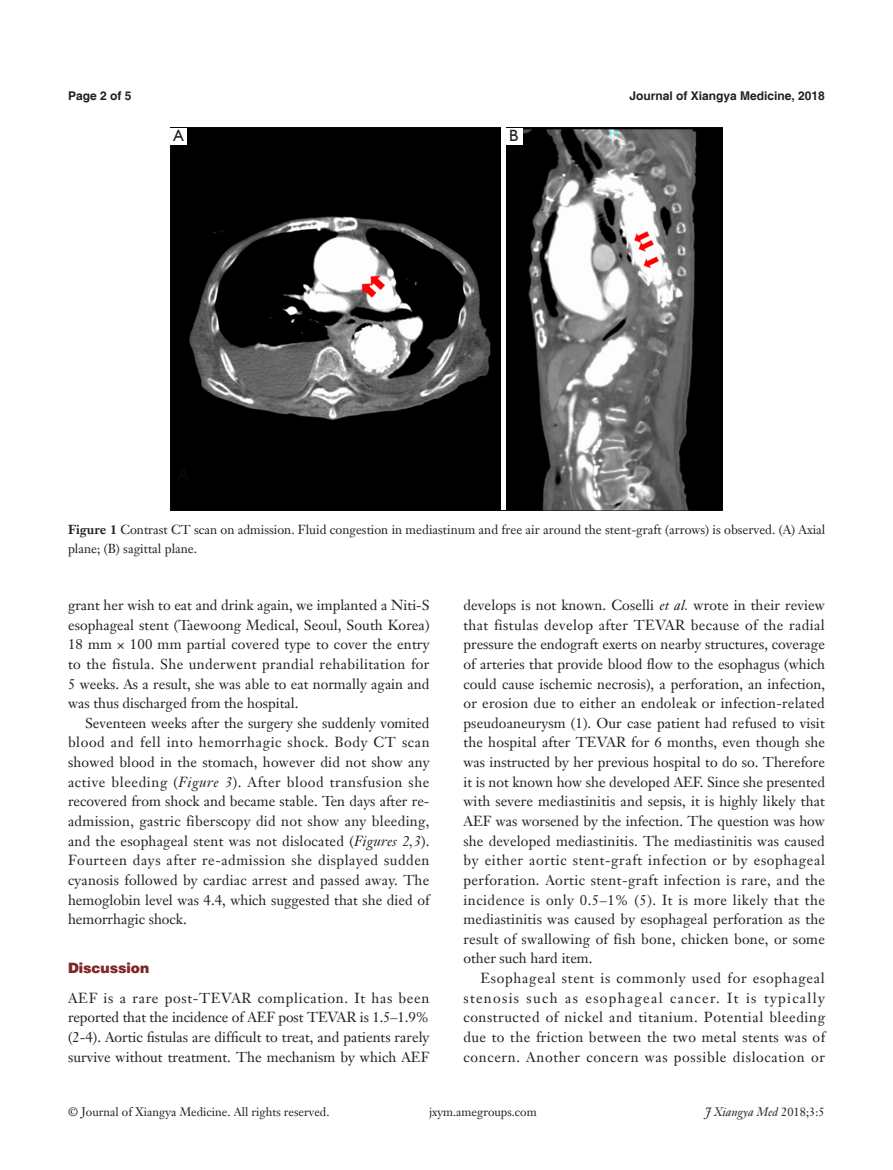
<style>
.page{position:relative;width:893px;height:1170px;background:#fff}
.page>*{position:absolute;margin:0;border:0;box-sizing:border-box;transform-origin:0 0}
.t1{font:16.35px "Humanist 521 BT";color:#231f20}
.t2{font:14.25px/19.6px "Janson Text LT";letter-spacing:.005em;color:#231f20;text-align:justify}
.t3{font:900 14.25px "Helvetica";color:#812627}
.t4{font:12.75px/19.5px "Janson Text LT";color:#231f20}
.t5{font:12px "Janson Text LT";color:#231f20}
.t6{font:700 12px "Helvetica";color:#231f20}
.t7{font:italic 12px "Janson Text LT";color:#231f20}
.s1{font-weight:700}
.s2{font-style:italic}
.s3{font-style:normal}
</style>
<div class="page">
<img style="left:170px;top:128px;width:553px;height:382px">
<div style="left:501px;top:128px;width:5px;height:382px;background:#fff"></div>
<div style="left:170px;top:128px;width:17px;height:16px;background:#fff"></div>
<div style="left:506px;top:128px;width:16px;height:16px;background:#fff"></div>
<p class="t6" style="left:68px;top:88px;width:65px">Page 2 of 5</p>
<p class="t6" style="left:629px;top:88px;width:197px">Journal of Xiangya Medicine, 2018</p>
<p class="t1" style="left:173px;top:126px;width:12px">A</p>
<p class="t1" style="left:509px;top:126px;width:11px">B</p>
<p class="t4" style="left:68px;top:519px;width:759px"><span class="s1">Figure 1</span> Contrast CT scan on admission. Fluid congestion in mediastinum and free air around the stent-graft (arrows) is observed. (A) Axial plane; (B) sagittal plane.</p>
<p class="t2" style="left:68px;top:595px;width:363px">grant her wish to eat and drink again, we implanted a Niti-S esophageal stent (Taewoong Medical, Seoul, South Korea)<br>18 mm × 100 mm partial covered type to cover the entry to the fistula. She underwent prandial rehabilitation for 5 weeks. As a result, she was able to eat normally again and was thus discharged from the hospital.</p>
<p class="t2" style="left:68px;top:712px;width:363px;text-indent:17px">Seventeen weeks after the surgery she suddenly vomited blood and fell into hemorrhagic shock. Body CT scan showed blood in the stomach, however did not show any active bleeding (<span class="s2">Figure 3</span>). After blood transfusion she recovered from shock and became stable. Ten days after re&shy;admission, gastric fiberscopy did not show any bleeding, and the esophageal stent was not dislocated (<span class="s2">Figures 2,3</span>).<br>Fourteen days after re-admission she displayed sudden cyanosis followed by cardiac arrest and passed away. The hemoglobin level was 4.4, which suggested that she died of hemorrhagic shock.</p>
<p class="t3" style="left:68px;top:958px;width:83px">Discussion</p>
<p class="t2" style="left:68px;top:987px;width:363px">AEF is a rare post-TEVAR complication. It has been reported that the incidence of AEF post TEVAR is 1.5–1.9% (2-4). Aortic fistulas are difficult to treat, and patients rarely survive without treatment. The mechanism by which AEF</p>
<p class="t2" style="left:463px;top:595px;width:363px">develops is not known. Coselli <span class="s2">et al.</span> wrote in their review that fistulas develop after TEVAR because of the radial pressure the endograft exerts on nearby structures, coverage of arteries that provide blood flow to the esophagus (which could cause ischemic necrosis), a perforation, an infection, or erosion due to either an endoleak or infection-related pseudoaneurysm (1). Our case patient had refused to visit the hospital after TEVAR for 6 months, even though she was instructed by her previous hospital to do so. Therefore it is not known how she developed AEF. Since she presented with severe mediastinitis and sepsis, it is highly likely that AEF was worsened by the infection. The question was how she developed mediastinitis. The mediastinitis was caused by either aortic stent-graft infection or by esophageal perforation. Aortic stent-graft infection is rare, and the incidence is only 0.5–1% (5). It is more likely that the mediastinitis was caused by esophageal perforation as the result of swallowing of fish bone, chicken bone, or some other such hard item.</p>
<p class="t2" style="left:463px;top:968px;width:363px;text-indent:17px">Esophageal stent is commonly used for esophageal stenosis such as esophageal cancer. It is typically constructed of nickel and titanium. Potential bleeding due to the friction between the two metal stents was of concern. Another concern was possible dislocation or</p>
<p class="t5" style="left:68px;top:1104px;width:263px">© Journal of Xiangya Medicine. All rights reserved.</p>
<p class="t5" style="left:429px;top:1104px;width:109px">jxym.amegroups.com</p>
<p class="t7" style="left:705px;top:1104px;width:121px">J Xiangya Med <span class="s3">2018;3:5</span></p>
</div>
